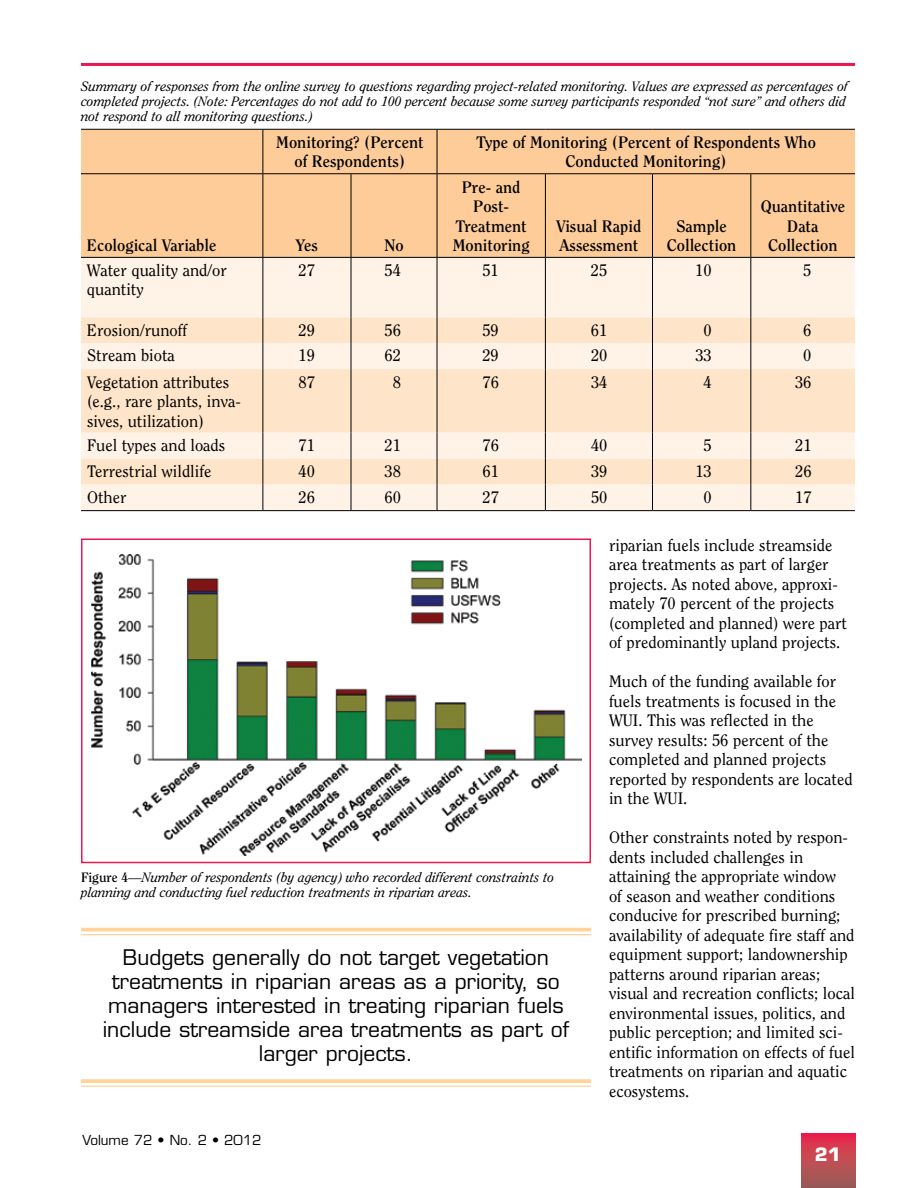
<style>
.page{position:relative;width:918px;height:1188px;background:#fff}
.page>*{position:absolute;margin:0;border:0;box-sizing:border-box;transform-origin:0 0}
.t1{font:21px/24px "Eurostile";color:#000;text-align:center}
.t2{font:700 18px "Eurostile";color:#fff}
.t3{font:16.5px/19.5px "Clearface";color:#000}
.t4{font:700 16.5px/19.5px "Clearface";color:#000;text-align:center}
.t5{font:italic 13.5px/15px "Clearface";color:#000}
.t6{font:13.5px "Eurostile";color:#000}
.s1{font-weight:700;font-style:normal}
.s2{font-style:normal}
</style>
<div class="page">
<svg style="left:801px;top:1134px;width:54px;height:54px;background:#c04752"></svg>
<div style="left:81px;top:130px;width:774px;height:127px;background:#fdcc99"></div>
<div style="left:81px;top:258px;width:774px;height:252px;background:#fff2e6"></div>
<svg style="left:81px;top:317px;width:774px;height:167px;background:#fee8d1"></svg>
<hr style="left:81px;top:129px;width:182px;height:1px;background:#000">
<hr style="left:263px;top:129px;width:88px;height:1px;background:#000">
<hr style="left:351px;top:129px;width:86px;height:1px;background:#000">
<hr style="left:437px;top:129px;width:108px;height:1px;background:#000">
<hr style="left:545px;top:129px;width:108px;height:1px;background:#000">
<hr style="left:652px;top:129px;width:99px;height:1px;background:#000">
<hr style="left:751px;top:129px;width:104px;height:1px;background:#000">
<hr style="left:81px;top:257px;width:182px;height:1px;background:#000">
<hr style="left:263px;top:257px;width:88px;height:1px;background:#000">
<hr style="left:351px;top:257px;width:86px;height:1px;background:#000">
<hr style="left:437px;top:257px;width:108px;height:1px;background:#000">
<hr style="left:545px;top:257px;width:108px;height:1px;background:#000">
<hr style="left:652px;top:257px;width:99px;height:1px;background:#000">
<hr style="left:751px;top:257px;width:104px;height:1px;background:#000">
<hr style="left:81px;top:510px;width:182px;height:1px;background:#000">
<hr style="left:263px;top:510px;width:88px;height:1px;background:#000">
<hr style="left:351px;top:510px;width:86px;height:1px;background:#000">
<hr style="left:437px;top:510px;width:108px;height:1px;background:#000">
<hr style="left:545px;top:510px;width:108px;height:1px;background:#000">
<hr style="left:652px;top:510px;width:99px;height:1px;background:#000">
<hr style="left:751px;top:510px;width:104px;height:1px;background:#000">
<hr style="left:81px;top:173px;width:182px;height:1px;background:#000">
<hr style="left:263px;top:173px;width:88px;height:1px;background:#000">
<hr style="left:351px;top:173px;width:86px;height:1px;background:#000">
<hr style="left:437px;top:173px;width:108px;height:1px;background:#000">
<hr style="left:545px;top:173px;width:108px;height:1px;background:#000">
<hr style="left:652px;top:173px;width:99px;height:1px;background:#000">
<hr style="left:751px;top:173px;width:104px;height:1px;background:#000">
<hr style="left:262px;top:174px;width:1px;height:83px;background:#000">
<hr style="left:351px;top:174px;width:1px;height:83px;background:#000">
<hr style="left:437px;top:174px;width:1px;height:83px;background:#000">
<hr style="left:545px;top:174px;width:1px;height:83px;background:#000">
<hr style="left:652px;top:174px;width:1px;height:83px;background:#000">
<hr style="left:750px;top:174px;width:1px;height:83px;background:#000">
<hr style="left:262px;top:258px;width:1px;height:59px;background:#000">
<hr style="left:351px;top:258px;width:1px;height:59px;background:#000">
<hr style="left:437px;top:258px;width:1px;height:59px;background:#000">
<hr style="left:545px;top:258px;width:1px;height:59px;background:#000">
<hr style="left:652px;top:258px;width:1px;height:59px;background:#000">
<hr style="left:750px;top:258px;width:1px;height:59px;background:#000">
<svg style="left:262px;top:317px;width:1px;height:52px"></svg>
<svg style="left:351px;top:317px;width:1px;height:52px"></svg>
<svg style="left:437px;top:317px;width:1px;height:52px"></svg>
<svg style="left:545px;top:317px;width:1px;height:52px"></svg>
<svg style="left:652px;top:317px;width:1px;height:52px"></svg>
<svg style="left:750px;top:317px;width:1px;height:52px"></svg>
<hr style="left:262px;top:369px;width:1px;height:64px;background:#000">
<hr style="left:351px;top:369px;width:1px;height:64px;background:#000">
<hr style="left:437px;top:369px;width:1px;height:64px;background:#000">
<hr style="left:545px;top:369px;width:1px;height:64px;background:#000">
<hr style="left:652px;top:369px;width:1px;height:64px;background:#000">
<hr style="left:750px;top:369px;width:1px;height:64px;background:#000">
<svg style="left:262px;top:433px;width:1px;height:77px"></svg>
<svg style="left:351px;top:433px;width:1px;height:77px"></svg>
<svg style="left:437px;top:433px;width:1px;height:77px"></svg>
<svg style="left:545px;top:433px;width:1px;height:77px"></svg>
<svg style="left:652px;top:433px;width:1px;height:77px"></svg>
<svg style="left:750px;top:433px;width:1px;height:77px"></svg>
<hr style="left:437px;top:130px;width:1px;height:43px;background:#000">
<hr style="left:262px;top:130px;width:1px;height:43px;background:#000">
<img style="left:91px;top:554px;width:490px;height:301px">
<div style="left:81px;top:538px;width:510px;height:325px;border:2px solid #ed174f"></div>
<svg style="left:81px;top:931px;width:510px;height:1px"></svg>
<hr style="left:81px;top:928px;width:510px;height:3px;background:#ffd49b">
<hr style="left:81px;top:934px;width:510px;height:1px;background:#ffd49b">
<svg style="left:81px;top:1079px;width:510px;height:4px;background:#ffd6a1"></svg>
<hr style="left:81px;top:1085px;width:510px;height:2px;background:#ffd49b">
<hr style="left:81px;top:63px;width:774px;height:3px;background:#ed174f">
<p class="t5" style="left:81px;top:79px;width:768px">Summary of responses from the online survey to questions regarding project-related monitoring. Values are expressed as percentages of completed projects. (Note: Percentages do not add to 100 percent because some survey participants responded “not sure” and others did not respond to all monitoring questions.)</p>
<p class="t4" style="left:276px;top:132px;width:149px">Monitoring? (Percent of Respondents)</p>
<p class="t4" style="left:476px;top:132px;width:341px">Type of Monitoring (Percent of Respondents Who<br>Conducted Monitoring)</p>
<p class="t4" style="left:87px;top:236px;width:131px">Ecological Variable</p>
<p class="t4" style="left:296px;top:236px;width:24px">Yes</p>
<p class="t4" style="left:384px;top:236px;width:21px">No</p>
<p class="t4" style="left:453px;top:177px;width:79px">Pre- and<br>Post-<br>Treatment<br>Monitoring</p>
<p class="t4" style="left:556px;top:216px;width:86px;text-align:left">Visual Rapid<br>Assessment</p>
<p class="t4" style="left:667px;top:216px;width:71px">Sample<br>Collection</p>
<p class="t4" style="left:761px;top:197px;width:86px">Quantitative<br>Data<br>Collection</p>
<p class="t3" style="left:87px;top:260px;width:141px">Water quality and/or quantity</p>
<p class="t3" style="left:298px;top:260px;width:18px">27</p>
<p class="t3" style="left:385px;top:260px;width:18px">54</p>
<p class="t3" style="left:482px;top:260px;width:18px">51</p>
<p class="t3" style="left:591px;top:260px;width:18px">25</p>
<p class="t3" style="left:695px;top:260px;width:18px">10</p>
<p class="t3" style="left:803px;top:260px;width:10px">5</p>
<p class="t3" style="left:87px;top:320px;width:101px">Erosion/runoff</p>
<p class="t3" style="left:298px;top:320px;width:18px">29</p>
<p class="t3" style="left:385px;top:320px;width:18px">56</p>
<p class="t3" style="left:482px;top:320px;width:18px">59</p>
<p class="t3" style="left:591px;top:320px;width:18px">61</p>
<p class="t3" style="left:704px;top:320px;width:10px">0</p>
<p class="t3" style="left:803px;top:320px;width:10px">6</p>
<p class="t3" style="left:87px;top:346px;width:89px">Stream biota</p>
<p class="t3" style="left:299px;top:346px;width:18px">19</p>
<p class="t3" style="left:385px;top:346px;width:18px">62</p>
<p class="t3" style="left:482px;top:346px;width:18px">29</p>
<p class="t3" style="left:591px;top:346px;width:18px">20</p>
<p class="t3" style="left:695px;top:346px;width:18px">33</p>
<p class="t3" style="left:803px;top:346px;width:10px">0</p>
<p class="t3" style="left:87px;top:372px;width:155px">Vegetation attributes (e.g., rare plants, inva&shy;sives, utilization)</p>
<p class="t3" style="left:299px;top:372px;width:18px">87</p>
<p class="t3" style="left:393px;top:372px;width:10px">8</p>
<p class="t3" style="left:482px;top:372px;width:18px">76</p>
<p class="t3" style="left:591px;top:372px;width:18px">34</p>
<p class="t3" style="left:704px;top:372px;width:10px">4</p>
<p class="t3" style="left:795px;top:372px;width:18px">36</p>
<p class="t3" style="left:87px;top:435px;width:140px">Fuel types and loads</p>
<p class="t3" style="left:299px;top:435px;width:18px">71</p>
<p class="t3" style="left:385px;top:435px;width:18px">21</p>
<p class="t3" style="left:482px;top:435px;width:18px">76</p>
<p class="t3" style="left:591px;top:435px;width:18px">40</p>
<p class="t3" style="left:704px;top:435px;width:10px">5</p>
<p class="t3" style="left:795px;top:435px;width:18px">21</p>
<p class="t3" style="left:87px;top:462px;width:126px">Terrestrial wildlife</p>
<p class="t3" style="left:299px;top:462px;width:18px">40</p>
<p class="t3" style="left:385px;top:462px;width:18px">38</p>
<p class="t3" style="left:482px;top:462px;width:18px">61</p>
<p class="t3" style="left:591px;top:462px;width:18px">39</p>
<p class="t3" style="left:695px;top:462px;width:18px">13</p>
<p class="t3" style="left:795px;top:462px;width:18px">26</p>
<p class="t3" style="left:87px;top:487px;width:41px">Other</p>
<p class="t3" style="left:299px;top:487px;width:18px">26</p>
<p class="t3" style="left:385px;top:487px;width:18px">60</p>
<p class="t3" style="left:482px;top:487px;width:18px">27</p>
<p class="t3" style="left:591px;top:487px;width:18px">50</p>
<p class="t3" style="left:704px;top:487px;width:10px">0</p>
<p class="t3" style="left:795px;top:487px;width:18px">17</p>
<p class="t5" style="left:81px;top:870px;width:475px"><span class="s1">Figure 4</span><span class="s2">—</span>Number of respondents (by agency) who recorded different constraints to planning and conducting fuel reduction treatments in riparian areas.</p>
<p class="t1" style="left:103px;top:946px;width:468px">Budgets generally do not target vegetation treatments in riparian areas as a priority, so managers interested in treating riparian fuels include streamside area treatments as part of larger projects.</p>
<p class="t6" style="left:82px;top:1132px;width:181px">Volume 72 • No. 2 • 2012</p>
<p class="t3" style="left:609px;top:535px;width:240px">riparian fuels include streamside area treatments as part of larger projects. As noted above, approxi&shy;mately 70 percent of the projects (completed and planned) were part of predominantly upland projects.</p>
<p class="t3" style="left:609px;top:672px;width:245px">Much of the funding available for fuels treatments is focused in the<br>WUI. This was reflected in the survey results: 56 percent of the completed and planned projects reported by respondents are located in the WUI.</p>
<p class="t3" style="left:609px;top:828px;width:247px">Other constraints noted by respon&shy;dents included challenges in attaining the appropriate window<br>of season and weather conditions conducive for prescribed burning; availability of adequate fire staff and equipment support; landownership patterns around riparian areas; visual and recreation conflicts; local environmental issues, politics, and public perception; and limited sci&shy;entific information on effects of fuel treatments on riparian and aquatic ecosystems.</p>
<p class="t2" style="left:815px;top:1144px;width:27px">21</p>
</div>
